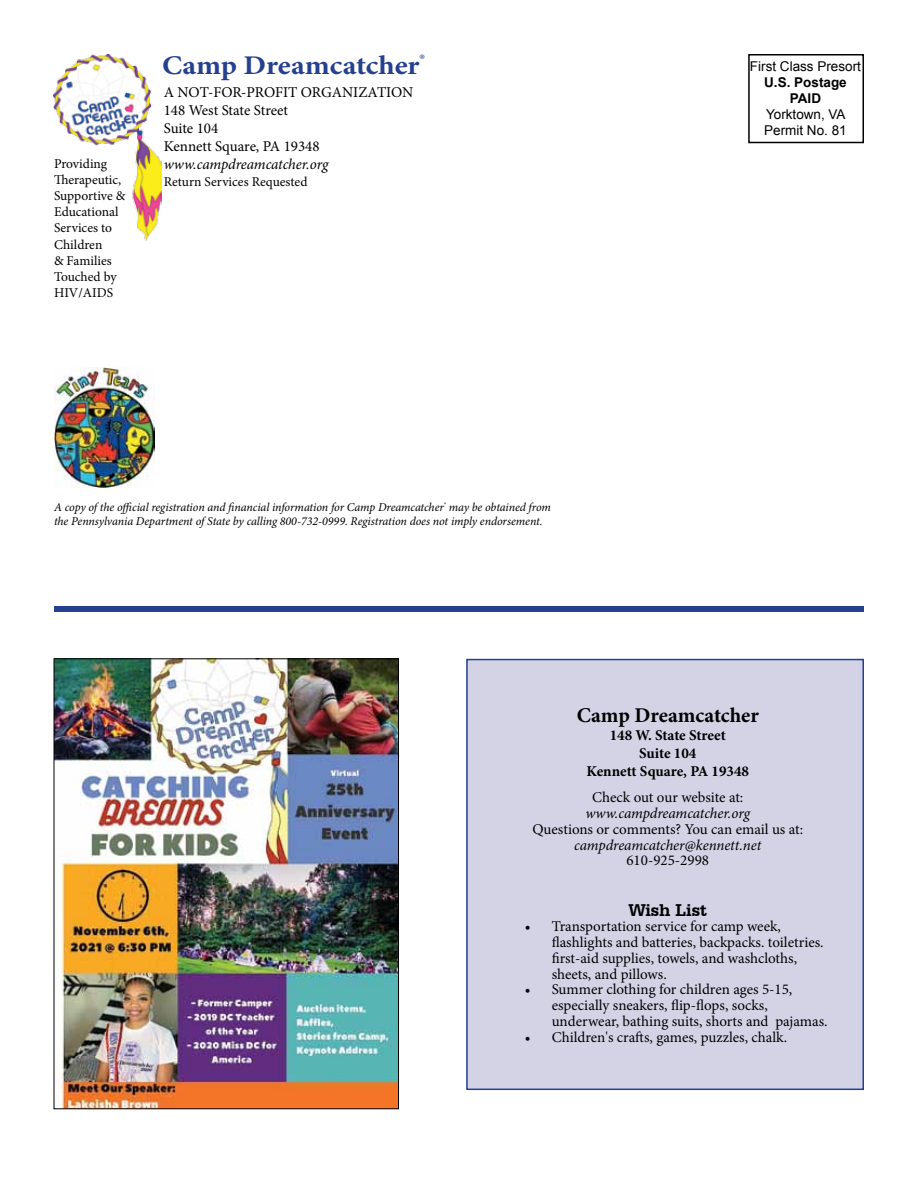
<style>
.page{position:relative;width:918px;height:1188px;background:#fff}
.page>*{position:absolute;margin:0;border:0;box-sizing:border-box;transform-origin:0 0}
.t1{font:700 27px "Minion Pro";color:#25408f;scale:1.1 1}
.t2{font:700 21px "Minion Pro";letter-spacing:-.005em;color:#000}
.t3{font:700 18px "Serifa BT";color:#000}
.t4{font:15px/15.8px "Minion Pro";color:#000}
.t5{font:italic 15px "Minion Pro";letter-spacing:-.005em;color:#000}
.t6{font:700 15px/18px "Minion Pro";color:#000;text-align:center}
.t7{font:13.5px/16.2px "Minion Pro";color:#000}
.t8{font:13.5px/16.2px "Arial";color:#000}
.t9{font:700 13.5px/16.2px "Arial";color:#000;text-align:center}
.t10{font:italic 12px/14.4px "Minion Pro";letter-spacing:-.01em;color:#000}
</style>
<div class="page">
<div style="left:54px;top:606px;width:810px;height:6px;background:#25408f"></div>
<img style="left:54px;top:368px;width:100px;height:120px">
<img style="left:53px;top:55px;width:108px;height:186px">
<div style="left:748px;top:54px;width:116px;height:89px;border:2px solid #000"></div>
<div style="left:466px;top:659px;width:398px;height:431px;background:#d4d3e6;border:2px solid #25408f"></div>
<img style="left:56px;top:660px;width:341px;height:447px">
<div style="left:54px;top:658px;width:345px;height:451px;border:1px solid #000"></div>
<p class="t7" style="left:54px;top:155px;width:73px">Providing<br>Therapeutic,<br>Supportive &amp;<br>Educational<br>Services to<br>Children<br>&amp; Families<br>Touched by<br>HIV/AIDS</p>
<h1 class="t1" style="left:162px;top:47px;width:241px">Camp Dreamcatcher<sup>®</sup></h1>
<p class="t4" style="left:164px;top:84px;width:251px;line-height:18px">A NOT-FOR-PROFIT ORGANIZATION<br>148 West State Street<br>Suite 104<br>Kennett Square, PA 19348</p>
<p class="t5" style="left:164px;top:154px;width:166px">www.campdreamcatcher.org</p>
<p class="t7" style="left:164px;top:173px;width:145px">Return Services Requested</p>
<p class="t10" style="left:54px;top:500px;width:499px">A copy of the official registration and financial information for Camp Dreamcatcher<sup>®</sup> may be obtained from the Pennsylvania Department of State by calling 800-732-0999. Registration does not imply endorsement.</p>
<p class="t8" style="left:750px;top:58px;width:113px">First Class Presort</p>
<p class="t9" style="left:764px;top:74px;width:84px">U.S. Postage<br>PAID</p>
<p class="t8" style="left:764px;top:106px;width:84px">Yorktown, VA<br>Permit No. 81</p>
<h2 class="t2" style="left:577px;top:700px;width:184px">Camp Dreamcatcher</h2>
<p class="t6" style="left:586px;top:726px;width:164px">148 W. State Street<br>Suite 104<br>Kennett Square, PA 19348</p>
<p class="t4" style="left:592px;top:790px;width:153px">Check out our website at:</p>
<p class="t5" style="left:585px;top:803px;width:166px">www.campdreamcatcher.org</p>
<p class="t4" style="left:532px;top:821px;width:272px">Questions or comments? You can email us at:</p>
<p class="t5" style="left:574px;top:835px;width:189px">campdreamcatcher@kennett.net</p>
<p class="t4" style="left:626px;top:853px;width:84px">610-925-2998</p>
<p class="t3" style="left:629px;top:899px;width:80px">Wish List</p>
<p class="t4" style="left:552px;top:919px;width:274px;text-indent:-27px">• Transportation service for camp week, flashlights and batteries, backpacks. toiletries. first-aid supplies, towels, and washcloths, sheets, and pillows.</p>
<p class="t4" style="left:552px;top:982px;width:277px;text-indent:-27px">• Summer clothing for children ages 5-15, especially sneakers, flip-flops, socks, underwear, bathing suits, shorts and pajamas.</p>
<p class="t4" style="left:525px;top:1029px;width:264px">• Children's crafts, games, puzzles, chalk.</p>
</div>
